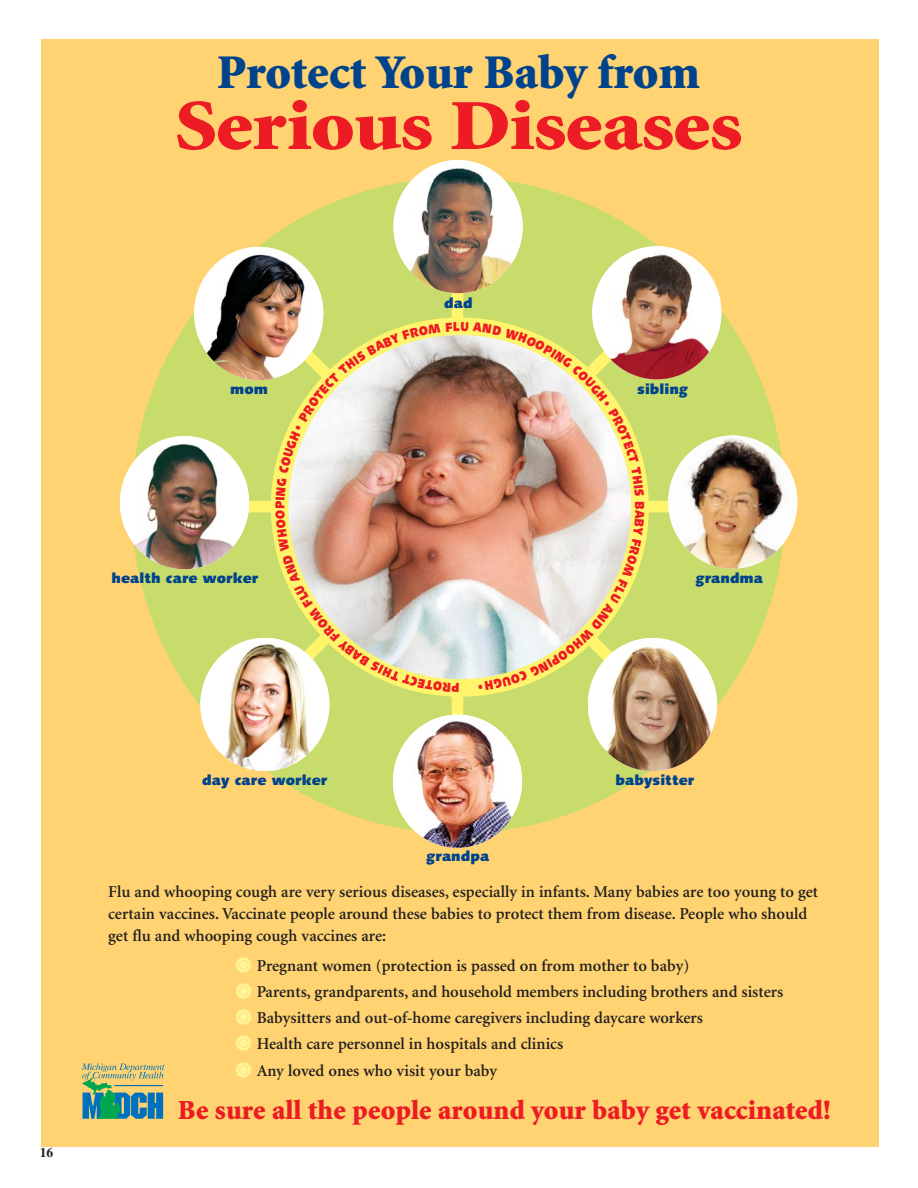
<style>
.page{position:relative;width:918px;height:1188px;background:#fff}
.page>*{position:absolute;margin:0;border:0;box-sizing:border-box;transform-origin:0 0}
.t1{font:900 72px "Minion";letter-spacing:-.01em;color:#ed1c24;scale:1.15 1}
.t2{font:900 48.45px "Minion";color:#00438d}
.t3{font:900 27.75px "Minion";letter-spacing:.005em;color:#ed1c24}
.t4{font:600 16.65px/26.2px "Minion";color:#231f20}
.t5{font:900 13.8px "Linotype Syntax";color:#00438d}
.Answer{font:700 13.5px "Times";color:#231f20}
.s1{font-family:"saru's Flower Ding s RB";font-weight:400;color:#fff799}
</style>
<div class="page">
<div style="left:41px;top:39px;width:837px;height:1107px;background:#ffd371"></div>
<div style="left:132px;top:177px;width:653px;height:656px;background:#c7dc6a;border-radius:50%"></div>
<svg style="left:82px;top:1063px;width:83px;height:56px"></svg>
<svg style="left:249px;top:293px;width:419px;height:422px"></svg>
<img style="left:393px;top:160px;width:130px;height:133px">
<svg style="left:271px;top:317px;width:378px;height:380px"></svg>
<img style="left:194px;top:247px;width:129px;height:133px">
<img style="left:120px;top:436px;width:129px;height:133px">
<img style="left:668px;top:435px;width:129px;height:134px">
<img style="left:588px;top:638px;width:129px;height:133px">
<img style="left:200px;top:638px;width:125px;height:133px">
<img style="left:393px;top:715px;width:129px;height:133px">
<img style="left:592px;top:246px;width:129px;height:133px">
<img style="left:275px;top:322px;width:369px;height:370px">
<p class="t2" style="left:217px;top:48px;width:484px">Protect Your Baby from</p>
<p class="t1" style="left:175px;top:89px;width:495px">Serious Diseases</p>
<p class="t5" style="left:230px;top:380px;width:39px">mom</p>
<p class="t5" style="left:112px;top:569px;width:149px">health care worker</p>
<p class="t5" style="left:444px;top:294px;width:30px">dad</p>
<p class="t5" style="left:637px;top:380px;width:52px">sibling</p>
<p class="t5" style="left:696px;top:569px;width:69px">grandma</p>
<p class="Answer" style="left:40px;top:1144px;width:15px">16</p>
<p class="t5" style="left:202px;top:772px;width:127px">day care worker</p>
<p class="t5" style="left:426px;top:847px;width:65px">grandpa</p>
<p class="t5" style="left:616px;top:772px;width:80px">babysitter</p>
<p class="t4" style="left:108px;top:881px;width:712px;line-height:22.2px">Flu and whooping cough are very serious diseases, especially in infants. Many babies are too young to get certain vaccines. Vaccinate people around these babies to protect them from disease. People who should get flu and whooping cough vaccines are:</p>
<p class="t4" style="left:235px;top:953px;width:550px"><span class="s1">p</span> Pregnant women (protection is passed on from mother to baby)<br><span class="s1">p</span> Parents, grandparents, and household members including brothers and sisters <span class="s1">p</span> Babysitters and out-of-home caregivers including daycare workers<br><span class="s1">p</span> Health care personnel in hospitals and clinics<br><span class="s1">p</span> Any loved ones who visit your baby</p>
<p class="t3" style="left:178px;top:1096px;width:654px">Be sure all the people around your baby get vaccinated!</p>
</div>
